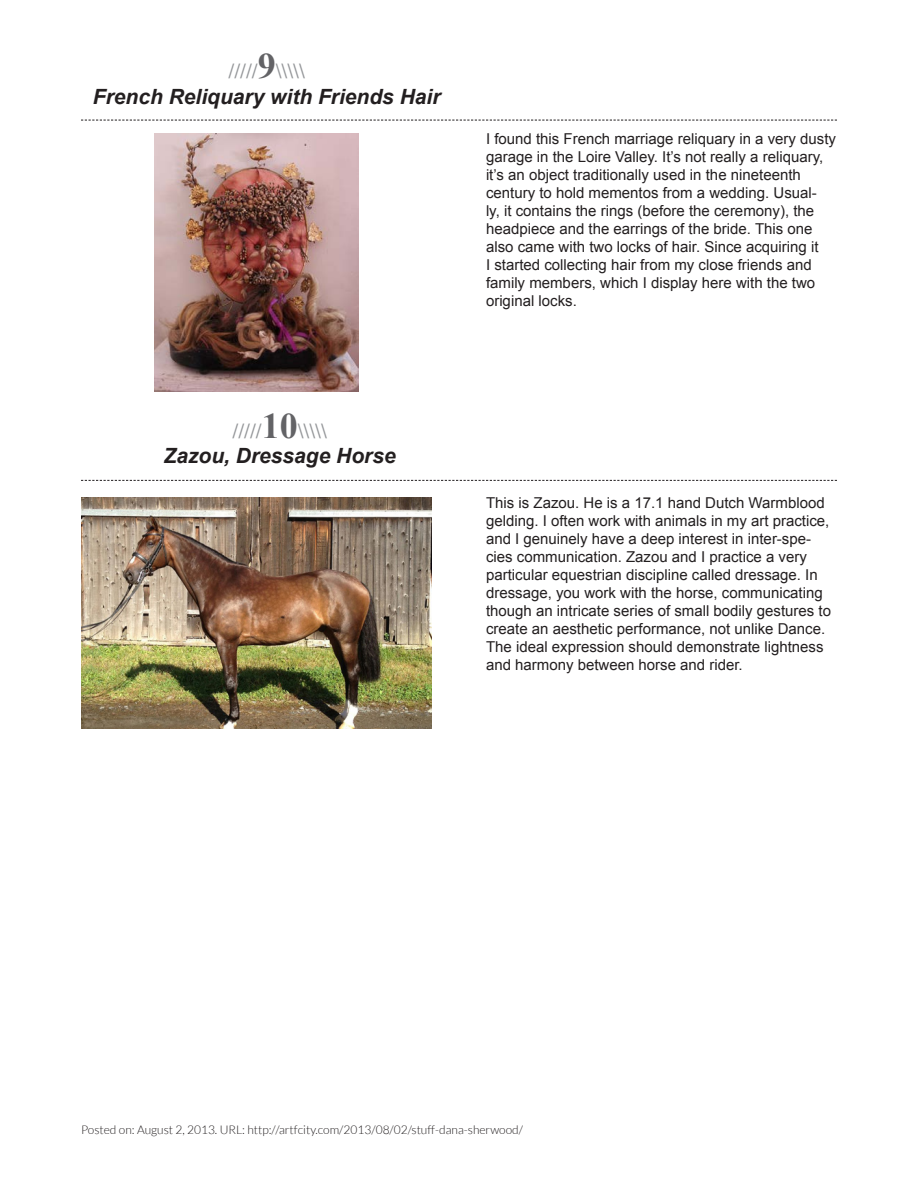
<style>
.page{position:relative;width:918px;height:1188px;background:#fff}
.page>*{position:absolute;margin:0;border:0;box-sizing:border-box;transform-origin:0 0}
.t1{font:italic 700 21px "Arial";color:#231f20}
.t2{font:700 21px "Times New Roman";color:#939598}
.t3{font:15px/18px "Arial";color:#231f20}
.t4{font:300 12px "Lato";color:#231f20}
.s1{font-size:36px;color:#636366}
</style>
<div class="page">
<svg style="left:81px;top:120px;width:756px;height:1px"></svg>
<img style="left:155px;top:133px;width:203px;height:258px">
<img style="left:81px;top:497px;width:351px;height:232px">
<svg style="left:81px;top:480px;width:756px;height:1px"></svg>
<p class="t2" style="left:229px;top:57px;width:78px">/////<span class="s1">9</span>\\\\\</p>
<p class="t1" style="left:93px;top:82px;width:349px">French Reliquary with Friends Hair</p>
<p class="t2" style="left:233px;top:417px;width:96px">/////<span class="s1">10</span>\\\\\</p>
<p class="t1" style="left:164px;top:442px;width:234px">Zazou, Dressage Horse</p>
<p class="t3" style="left:486px;top:130px;width:352px">I found this French marriage reliquary in a very dusty garage in the Loire Valley. It’s not really a reliquary, it’s an object traditionally used in the nineteenth century to hold mementos from a wedding. Usual-<br>ly, it contains the rings (before the ceremony), the headpiece and the earrings of the bride. This one also came with two locks of hair. Since acquiring it<br>I started collecting hair from my close friends and family members, which I display here with the two original locks.</p>
<p class="t3" style="left:486px;top:494px;width:347px">This is Zazou. He is a 17.1 hand Dutch Warmblood gelding. I often work with animals in my art practice, and I genuinely have a deep interest in inter-spe&shy;cies communication. Zazou and I practice a very particular equestrian discipline called dressage. In dressage, you work with the horse, communicating though an intricate series of small bodily gestures to create an aesthetic performance, not unlike Dance.<br>The ideal expression should demonstrate lightness and harmony between horse and rider.</p>
<p class="t4" style="left:81px;top:1123px;width:444px">Posted on: August 2, 2013. URL: http://artfcity.com/2013/08/02/stuff-dana-sherwood/</p>
</div>
